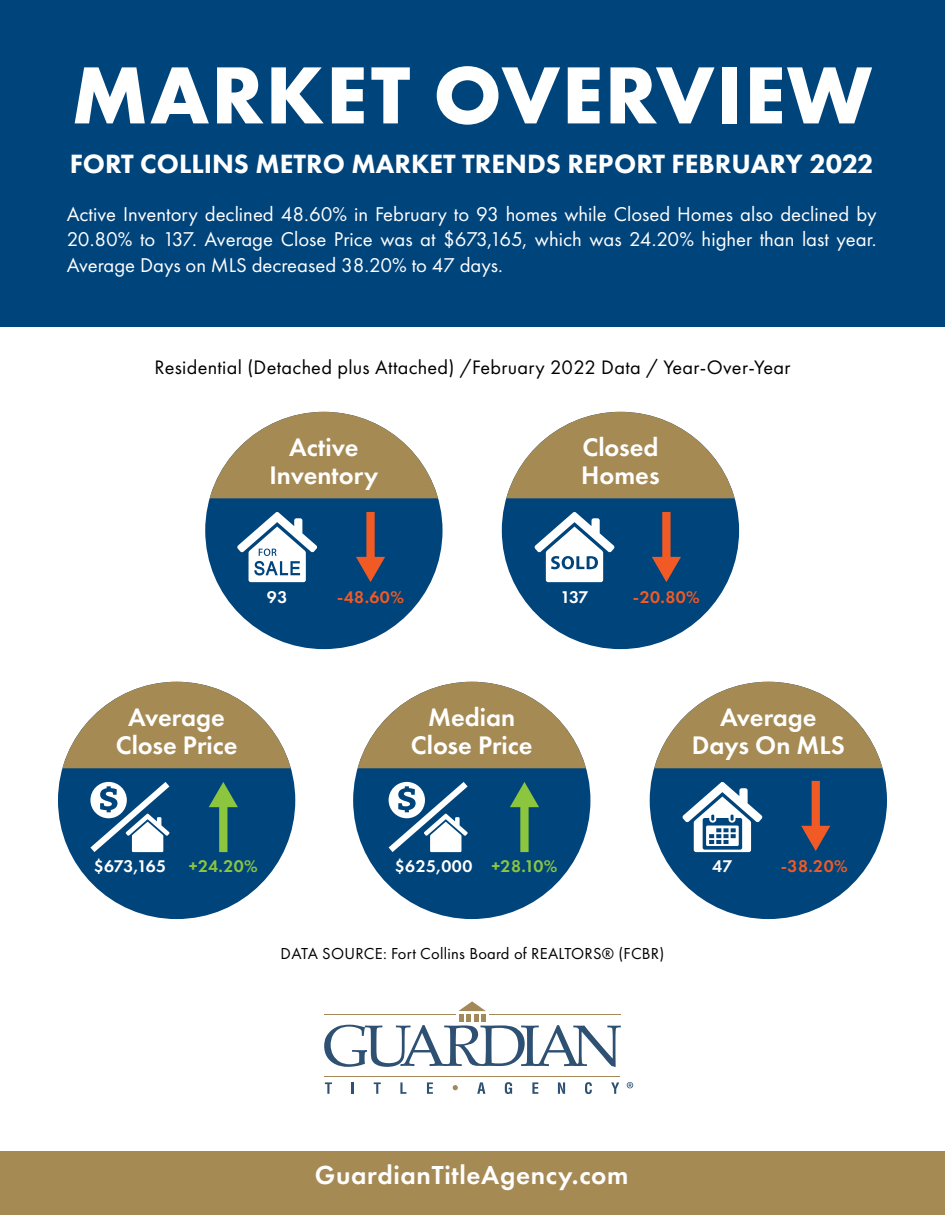
<style>
.page{position:relative;width:945px;height:1215px;background:#fff}
.page>*{position:absolute;margin:0;border:0;box-sizing:border-box;transform-origin:0 0}
.t1{font:700 84px "Futura PT";letter-spacing:.02em;color:#fff}
.t2{font:800 27.45px "Futura PT";color:#fff}
.t3{font:600 27px "Futura PT";letter-spacing:.025em;color:#fff}
.t4{font:600 26.4px/27.9px "Futura PT";color:#fff;text-align:center}
.t5{font:20.7px/25.5px "Futura PT";color:#fff;text-align:justify}
.t6{font:20.25px "Futura PT";letter-spacing:.015em;color:#000}
.t7{font:600 17.55px "Futura PT";letter-spacing:.025em;color:#fff}
.t8{font:600 17.55px "Futura PT";letter-spacing:.025em;color:#f15a24}
.t9{font:600 17.55px "Futura PT";color:#8cc63f}
.t10{font:16.5px "Futura PT";letter-spacing:.015em;color:#000}
.s1{color:#8cc63f}
</style>
<div class="page">
<div style="left:0;top:0;width:945px;height:327px;background:#00447c"></div>
<div style="left:502px;top:412px;width:237px;height:237px;background:#00447c;border-radius:50%"></div>
<svg style="left:506px;top:412px;width:229px;height:86px"></svg>
<svg style="left:652px;top:512px;width:29px;height:70px"></svg>
<svg style="left:534px;top:512px;width:81px;height:70px"></svg>
<div style="left:565px;top:558px;width:6px;height:9px;background:#fff;border-radius:50%"></div>
<div style="left:58px;top:682px;width:237px;height:237px;background:#00447c;border-radius:50%"></div>
<svg style="left:62px;top:682px;width:229px;height:86px"></svg>
<svg style="left:209px;top:782px;width:29px;height:70px"></svg>
<svg style="left:90px;top:782px;width:80px;height:70px"></svg>
<div style="left:353px;top:682px;width:237px;height:237px;background:#00447c;border-radius:50%"></div>
<svg style="left:358px;top:682px;width:228px;height:86px"></svg>
<svg style="left:510px;top:782px;width:29px;height:70px"></svg>
<svg style="left:389px;top:782px;width:79px;height:70px"></svg>
<div style="left:650px;top:682px;width:237px;height:237px;background:#00447c;border-radius:50%"></div>
<svg style="left:654px;top:682px;width:229px;height:86px"></svg>
<svg style="left:682px;top:782px;width:81px;height:70px"></svg>
<div style="left:205px;top:412px;width:238px;height:237px;background:#00447c;border-radius:50%"></div>
<svg style="left:210px;top:412px;width:228px;height:86px"></svg>
<svg style="left:237px;top:512px;width:80px;height:70px"></svg>
<svg style="left:356px;top:512px;width:29px;height:70px"></svg>
<div style="left:0;top:1152px;width:945px;height:63px;background:#a68a54"></div>
<svg style="left:801px;top:781px;width:29px;height:70px"></svg>
<svg style="left:453px;top:1085px;width:5px;height:5px"></svg>
<svg style="left:324px;top:1001px;width:297px;height:66px"></svg>
<hr style="left:324px;top:1076px;width:296px;height:1px;background:#a38859">
<svg style="left:325px;top:1082px;width:7px;height:12px"></svg>
<svg style="left:352px;top:1083px;width:2px;height:11px"></svg>
<svg style="left:374px;top:1082px;width:7px;height:12px"></svg>
<svg style="left:400px;top:1082px;width:6px;height:12px"></svg>
<svg style="left:427px;top:1082px;width:6px;height:12px"></svg>
<svg style="left:532px;top:1082px;width:6px;height:12px"></svg>
<svg style="left:558px;top:1082px;width:7px;height:12px"></svg>
<svg style="left:585px;top:1082px;width:7px;height:12px"></svg>
<svg style="left:611px;top:1082px;width:8px;height:12px"></svg>
<svg style="left:477px;top:1082px;width:8px;height:12px"></svg>
<svg style="left:505px;top:1082px;width:7px;height:12px"></svg>
<svg style="left:627px;top:1082px;width:6px;height:6px"></svg>
<h1 class="t1" style="left:71px;top:41px;width:802px">MARKET OVERVIEW</h1>
<h2 class="t2" style="left:70px;top:147px;width:806px">FORT COLLINS METRO MARKET TRENDS REPORT FEBRUARY 2022</h2>
<p class="t5" style="left:67px;top:201px;width:812px">Active Inventory declined 48.60% in February to 93 homes while Closed Homes also declined by 20.80% to 137. Average Close Price was at $673,165, which was 24.20% higher than last year.<br>Average Days on MLS decreased 38.20% to 47 days.</p>
<p class="t6" style="left:155px;top:355px;width:637px">Residential (Detached plus Attached) /February 2022 Data / Year-Over-Year</p>
<p class="t4" style="left:270px;top:433px;width:110px">Active<br>Inventory</p>
<p class="t7" style="left:267px;top:586px;width:22px">93</p>
<p class="t8" style="left:337px;top:586px;width:68px">-48.60%</p>
<p class="t4" style="left:581px;top:433px;width:80px;text-align:left">Closed<br>Homes</p>
<p class="t7" style="left:561px;top:586px;width:29px">137</p>
<p class="t8" style="left:633px;top:586px;width:68px">-20.80%</p>
<p class="t4" style="left:116px;top:703px;width:123px">Average<br>Close Price</p>
<p class="t4" style="left:411px;top:703px;width:123px">Median<br>Close Price</p>
<p class="t4" style="left:692px;top:703px;width:154px">Average<br>Days On MLS</p>
<p class="t7" style="left:94px;top:856px;width:74px">$673,165</p>
<p class="t9" style="left:189px;top:856px;width:70px">+24.20%</p>
<p class="t7" style="left:395px;top:856px;width:164px">$625,000 <span class="s1">+28.10%</span></p>
<p class="t10" style="left:281px;top:943px;width:385px">DATA SOURCE: Fort Collins Board of REALTORS® (FCBR)</p>
<p class="t7" style="left:712px;top:856px;width:22px">47</p>
<p class="t8" style="left:781px;top:856px;width:68px">-38.20%</p>
<h3 class="t3" style="left:315px;top:1158px;width:315px">GuardianTitleAgency.com</h3>
</div>
